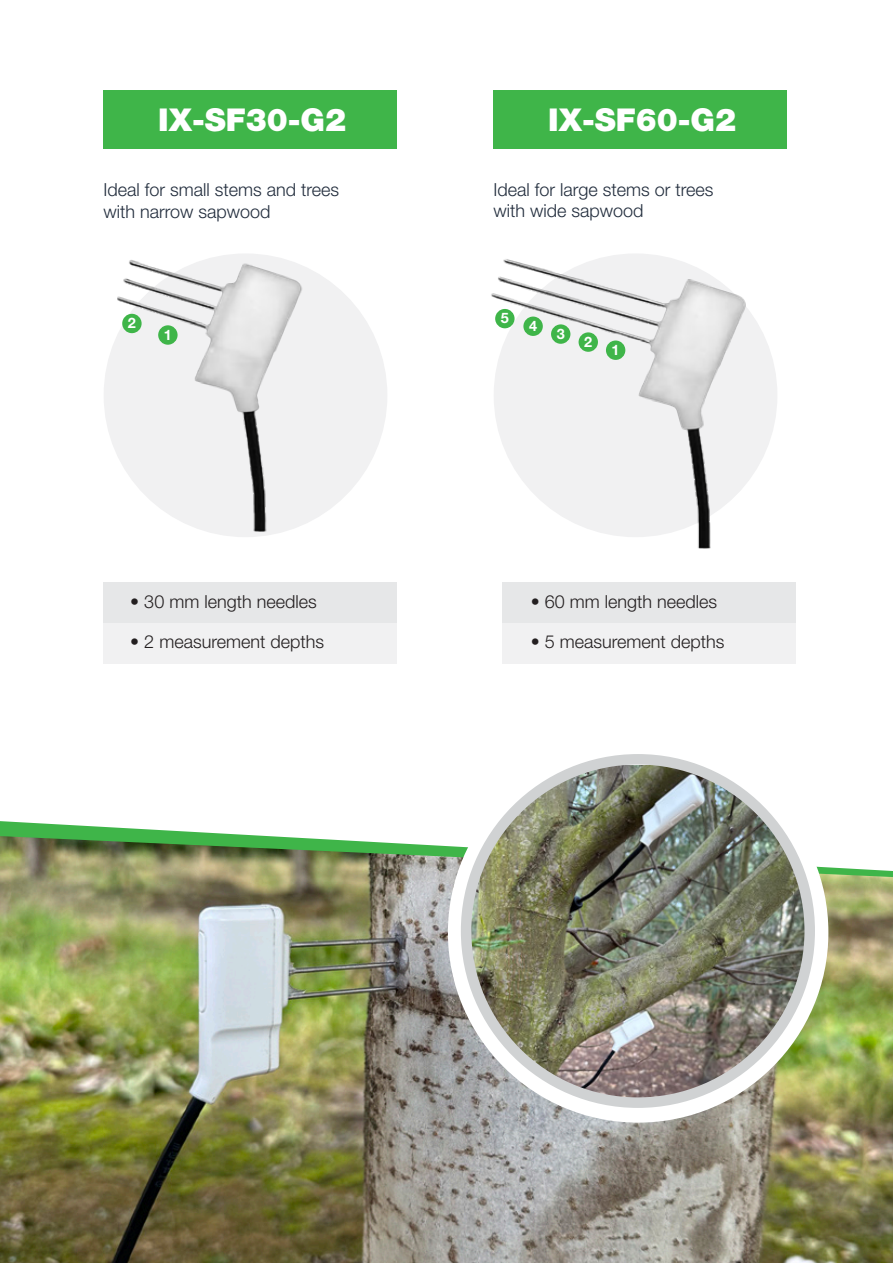
<style>
.page{position:relative;width:893px;height:1263px;background:#fff}
.page>*{position:absolute;margin:0;border:0;box-sizing:border-box;transform-origin:0 0}
.t1{font:900 31.5px "Helvetica Neue LT Pro";color:#fff}
.t2{font:300 18px/21.6px "Helvetica Neue LT Pro";color:#222d3d}
.t3{font:300 18px "Helvetica Neue LT Pro";color:#231f20}
.t4{font:700 14.4px "Helvetica Neue LT Pro";color:#fff}
</style>
<div class="page">
<div style="left:104px;top:253px;width:283px;height:284px;background:#f1f1f2;border-radius:50%"></div>
<div style="left:104px;top:90px;width:293px;height:59px;background:#3fb549"></div>
<svg style="left:0;top:821px;width:265px;height:15px"></svg>
<img style="left:0;top:836px;width:893px;height:427px">
<div style="left:494px;top:90px;width:293px;height:59px;background:#3fb549"></div>
<img style="left:104px;top:253px;width:220px;height:278px">
<img style="left:491px;top:254px;width:273px;height:295px">
<div style="left:122px;top:314px;width:20px;height:19px;background:#3fb549;border-radius:50%"></div>
<div style="left:158px;top:325px;width:20px;height:20px;background:#3fb549;border-radius:50%"></div>
<div style="left:495px;top:309px;width:20px;height:19px;background:#3fb549;border-radius:50%"></div>
<div style="left:523px;top:317px;width:20px;height:19px;background:#3fb549;border-radius:50%"></div>
<div style="left:551px;top:324px;width:19px;height:20px;background:#3fb549;border-radius:50%"></div>
<div style="left:579px;top:332px;width:19px;height:20px;background:#3fb549;border-radius:50%"></div>
<div style="left:606px;top:340px;width:19px;height:20px;background:#3fb549;border-radius:50%"></div>
<div style="left:104px;top:623px;width:293px;height:40px;background:#f1f1f2"></div>
<div style="left:104px;top:582px;width:293px;height:41px;background:#e6e7e8"></div>
<div style="left:502px;top:623px;width:293px;height:40px;background:#f1f1f2"></div>
<div style="left:502px;top:582px;width:293px;height:41px;background:#e6e7e8"></div>
<div style="left:448px;top:742px;width:380px;height:380px;background:#fff;border-radius:50%"></div>
<img style="left:470px;top:765px;width:336px;height:338px">
<div style="left:461px;top:754px;width:354px;height:354px;border:10px solid #d0d2d3;border-radius:50%"></div>
<h1 class="t1" style="left:158px;top:101px;width:189px">IX-SF30-G2</h1>
<h1 class="t1" style="left:548px;top:101px;width:189px">IX-SF60-G2</h1>
<p class="t2" style="left:104px;top:178px;width:237px">Ideal for small stems and trees with narrow sapwood</p>
<p class="t2" style="left:494px;top:178px;width:222px">Ideal for large stems or trees with wide sapwood</p>
<p class="t4" style="left:128px;top:314px;width:10px">2</p>
<p class="t4" style="left:164px;top:326px;width:10px">1</p>
<p class="t4" style="left:501px;top:309px;width:10px">5</p>
<p class="t4" style="left:529px;top:317px;width:10px">4</p>
<p class="t4" style="left:557px;top:325px;width:10px">3</p>
<p class="t4" style="left:584px;top:333px;width:10px">2</p>
<p class="t4" style="left:612px;top:341px;width:10px">1</p>
<p class="t3" style="left:130px;top:591px;width:188px">• 30 mm length needles</p>
<p class="t3" style="left:130px;top:630px;width:195px">• 2 measurement depths</p>
<p class="t3" style="left:531px;top:591px;width:188px">• 60 mm length needles</p>
<p class="t3" style="left:531px;top:630px;width:195px">• 5 measurement depths</p>
</div>
